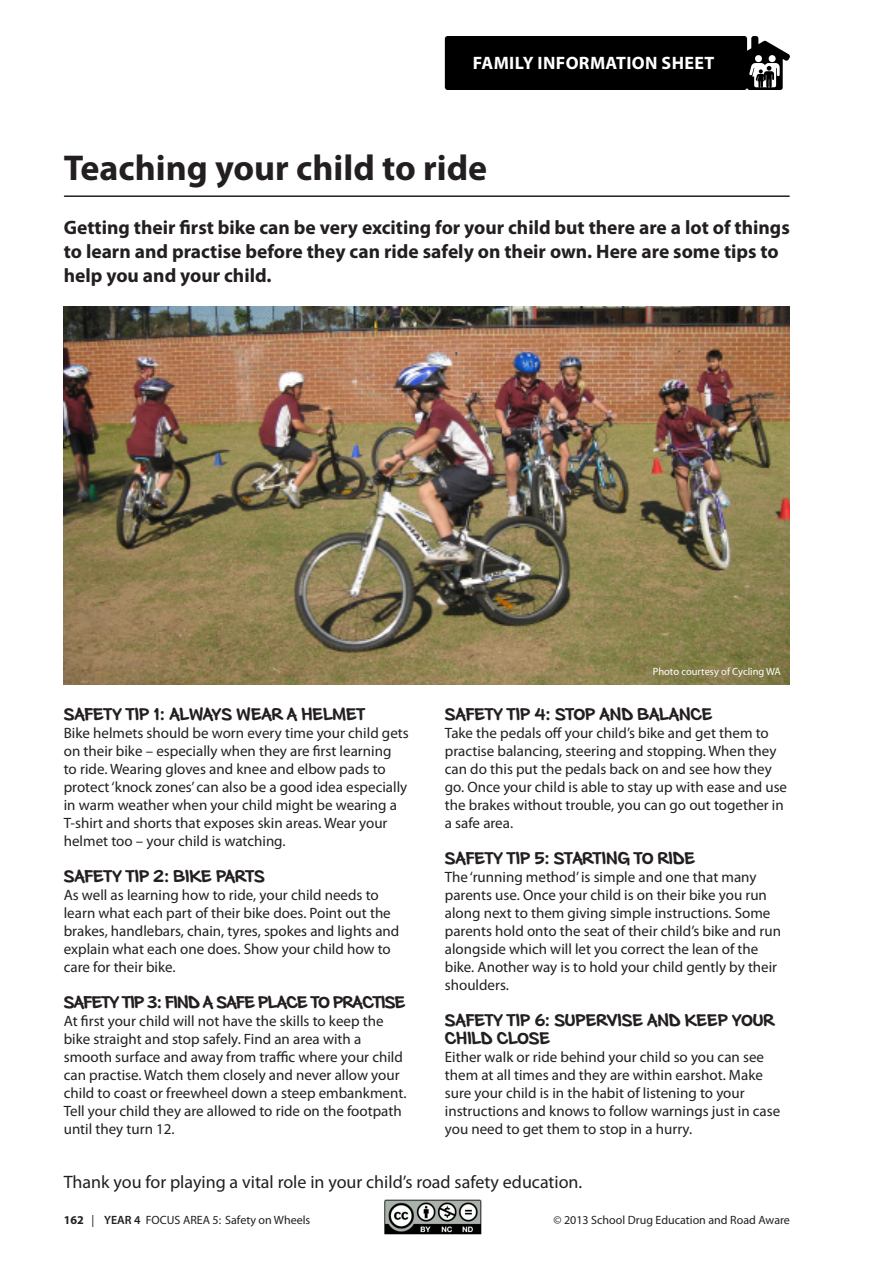
<style>
.page{position:relative;width:893px;height:1263px;background:#fff}
.page>*{position:absolute;margin:0;border:0;box-sizing:border-box;transform-origin:0 0}
.t1{font:700 36px "Myriad Pro";color:#231f20}
.t2{font:700 19.5px/24px "Myriad Pro";color:#231f20}
.t3{font:18px "Markup";color:#231f20}
.t4{font:18px "Myriad Pro";color:#231f20}
.t5{font:18px "Markup";letter-spacing:-.03em;color:#231f20}
.t6{font:700 18px "Myriad Pro";letter-spacing:.02em;color:#fff}
.t7{font:15px/18px "Myriad Pro";color:#231f20}
.t8{font:12px "Myriad Pro";color:#231f20}
.t9{font:10.5px "Myriad Pro";color:#fff}
.s1{font-weight:700}
.s2{font-weight:600}
</style>
<div class="page">
<hr style="left:65px;top:195px;width:724px;height:2px;background:#231f20">
<svg style="left:445px;top:36px;width:345px;height:54px;background:#0e0e0e"></svg>
<img style="left:64px;top:306px;width:726px;height:378px">
<img style="left:384px;top:1200px;width:97px;height:35px">
<p class="t6" style="left:473px;top:51px;width:76px">family infor</p>
<p class="t6" style="left:590px;top:51px;width:19px">mation</p>
<p class="t6" style="left:662px;top:51px;width:34px">sheet</p>
<h1 class="t1" style="left:64px;top:144px;width:425px">Teaching your child to ride</h1>
<h2 class="t2" style="left:64px;top:215px;width:727px">Getting their first bike can be very exciting for your child but there are a lot of things to learn and practise before they can ride safely on their own. Here are some tips to help you and your child.</h2>
<p class="t3" style="left:64px;top:704px;width:303px">SAFETY TIP 1: ALWAYS WEAR A HELMET</p>
<p class="t7" style="left:64px;top:724px;width:346px">Bike helmets should be worn every time your child gets on their bike – especially when they are first learning<br>to ride. Wearing gloves and knee and elbow pads to protect ‘knock zones’ can also be a good idea especially in warm weather when your child might be wearing a T-shirt and shorts that exposes skin areas. Wear your helmet too – your child is watching.</p>
<p class="t3" style="left:64px;top:866px;width:201px">SAFETY TIP 2: BIKE PARTS</p>
<p class="t7" style="left:64px;top:886px;width:337px">As well as learning how to ride, your child needs to learn what each part of their bike does. Point out the brakes, handlebars, chain, tyres, spokes and lights and explain what each one does. Show your child how to care for their bike.</p>
<p class="t5" style="left:64px;top:992px;width:333px">SAFETY TIP 3: FIND A SAFE PLACE TO PRACTISE</p>
<p class="t7" style="left:64px;top:1012px;width:344px">At first your child will not have the skills to keep the bike straight and stop safely. Find an area with a smooth surface and away from traffic where your child can practise. Watch them closely and never allow your child to coast or freewheel down a steep embankment.<br>Tell your child they are allowed to ride on the footpath until they turn 12.</p>
<p class="t9" style="left:653px;top:665px;width:130px">Photo courtesy of Cycling WA</p>
<p class="t3" style="left:445px;top:704px;width:268px">SAFETY TIP 4: STOP AND BALANCE</p>
<p class="t7" style="left:445px;top:724px;width:344px">Take the pedals off your child’s bike and get them to practise balancing, steering and stopping. When they can do this put the pedals back on and see how they go. Once your child is able to stay up with ease and use the brakes without trouble, you can go out together in a safe area.</p>
<p class="t3" style="left:445px;top:848px;width:240px">SAFETY TIP 5: STARTING TO RIDE</p>
<p class="t7" style="left:445px;top:868px;width:338px">The ‘running method’ is simple and one that many parents use. Once your child is on their bike you run along next to them giving simple instructions. Some parents hold onto the seat of their child’s bike and run alongside which will let you correct the lean of the bike. Another way is to hold your child gently by their shoulders.</p>
<p class="t3" style="left:445px;top:1010px;width:263px">SAFETY TIP 6: SUPERVISE AND KEEP</p>
<p class="t3" style="left:732px;top:1010px;width:40px">YOUR</p>
<p class="t3" style="left:445px;top:1028px;width:96px">CHILD CLOSE</p>
<p class="t7" style="left:445px;top:1048px;width:337px">Either walk or ride behind your child so you can see them at all times and they are within earshot. Make sure your child is in the habit of listening to your instructions and knows to follow warnings just in case you need to get them to stop in a hurry.</p>
<p class="t4" style="left:64px;top:1171px;width:520px">Thank you for playing a vital role in your child’s road safety education.</p>
<p class="t8" style="left:64px;top:1213px;width:248px"><span class="s1">162</span> | <span class="s2">YEAR 4</span> FOCUS AREA 5: Safety on Wheels</p>
<p class="t8" style="left:553px;top:1213px;width:238px">© 2013 School Drug Education and Road Aware</p>
</div>
